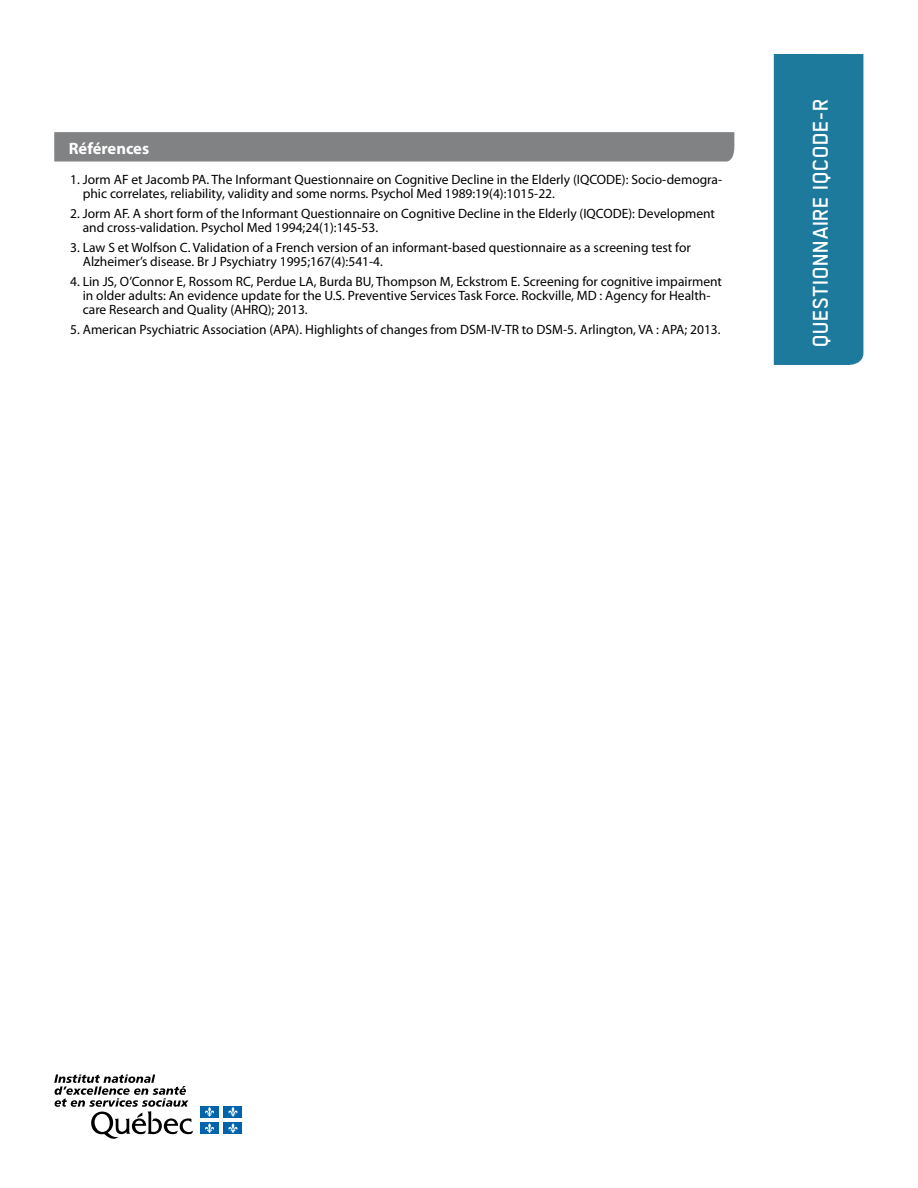
<style>
.page{position:relative;width:918px;height:1188px;background:#fff}
.page>*{position:absolute;margin:0;border:0;box-sizing:border-box;transform-origin:0 0}
.t1{font:500 24px "Regular";color:#fff}
.t2{font:700 16.5px "Myriad Pro";color:#fff}
.t3{font:13.5px/14.2px "Myriad Pro";color:#000}
</style>
<div class="page">
<svg style="left:54px;top:1075px;width:139px;height:64px"></svg>
<div style="left:200px;top:1106px;width:19px;height:11px;background:#0064ad"></div>
<svg style="left:205px;top:1107px;width:9px;height:10px"></svg>
<div style="left:224px;top:1106px;width:18px;height:11px;background:#0064ad"></div>
<svg style="left:228px;top:1107px;width:10px;height:10px"></svg>
<div style="left:200px;top:1123px;width:19px;height:11px;background:#0064ad"></div>
<svg style="left:205px;top:1123px;width:9px;height:10px"></svg>
<div style="left:224px;top:1123px;width:18px;height:11px;background:#0064ad"></div>
<svg style="left:228px;top:1123px;width:10px;height:10px"></svg>
<svg style="left:54px;top:132px;width:680px;height:30px;background:#838486"></svg>
<div style="left:774px;top:54px;width:89px;height:311px;background:#1e7a9d"></div>
<p class="t2" style="left:69px;top:137px;width:82px">Références</p>
<p class="t3" style="left:83px;top:172px;width:641px;text-indent:-13px">1. Jorm AF et Jacomb PA. The Informant Questionnaire on Cognitive Decline in the Elderly (IQCODE): Socio-demogra&shy;phic correlates, reliability, validity and some norms. Psychol Med 1989:19(4):1015-22.</p>
<p class="t3" style="left:83px;top:206px;width:634px;text-indent:-13px">2. Jorm AF. A short form of the Informant Questionnaire on Cognitive Decline in the Elderly (IQCODE): Development and cross-validation. Psychol Med 1994;24(1):145-53.</p>
<p class="t3" style="left:83px;top:240px;width:610px;text-indent:-13px">3. Law S et Wolfson C. Validation of a French version of an informant-based questionnaire as a screening test for<br>Alzheimer’s disease. Br J Psychiatry 1995;167(4):541-4.</p>
<p class="t3" style="left:83px;top:274px;width:641px;text-indent:-13px">4. Lin JS, O’Connor E, Rossom RC, Perdue LA, Burda BU, Thompson M, Eckstrom E. Screening for cognitive impairment in older adults: An evidence update for the U.S. Preventive Services Task Force. Rockville, MD : Agency for Health&shy;care Research and Quality (AHRQ); 2013.</p>
<p class="t3" style="left:70px;top:322px;width:652px">5. American Psychiatric Association (APA). Highlights of changes from DSM-IV-TR to DSM-5. Arlington, VA : APA; 2013.</p>
<h1 class="t1" style="left:807px;top:347px;width:247px;rotate:-90deg">Questionnaire IQCODE-R</h1>
</div>
